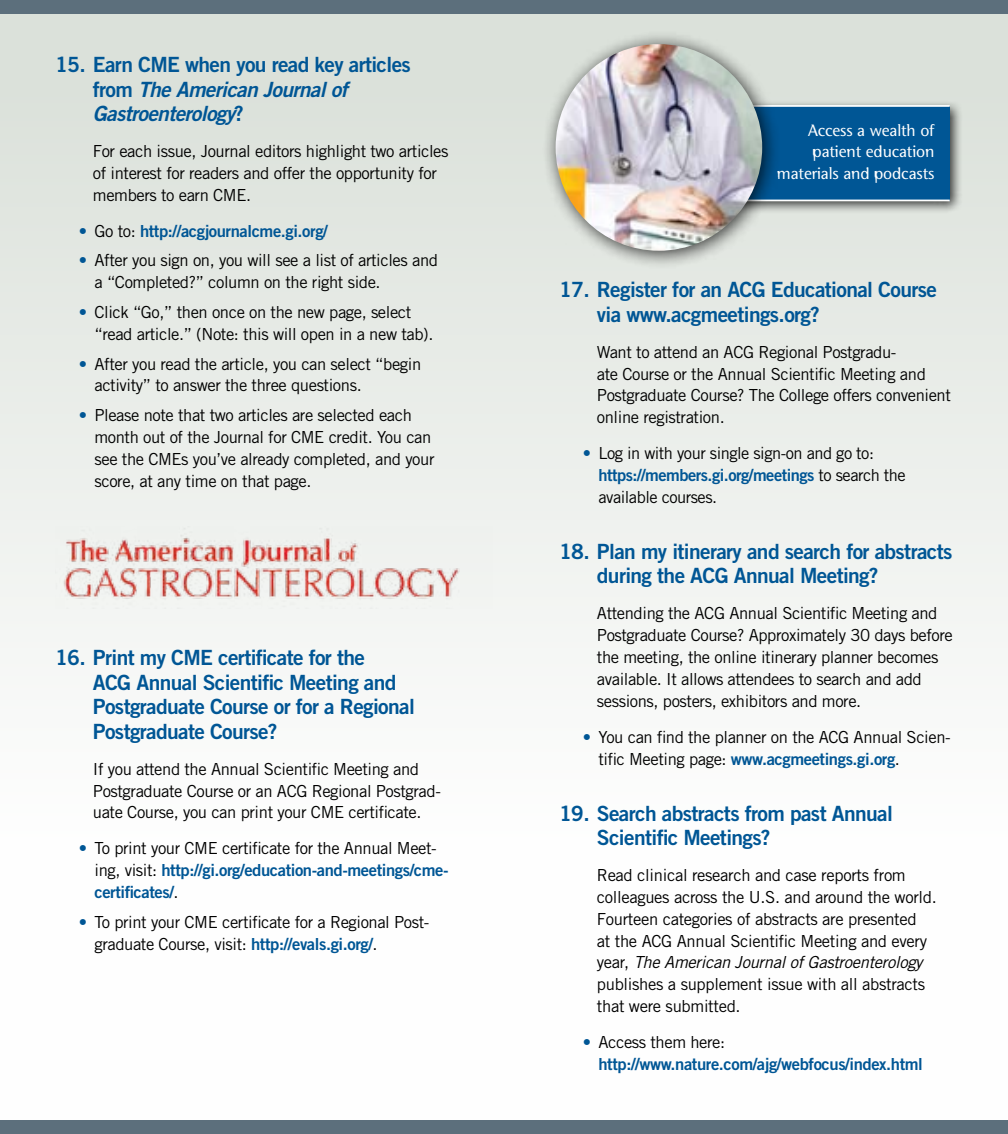
<style>
.page{position:relative;width:1008px;height:1134px;background:#fff}
.page>*{position:absolute;margin:0;border:0;box-sizing:border-box;transform-origin:0 0}
.t1{font:21px/24.5px "Trade Gothic Bold Two";letter-spacing:-.03em;color:#005695}
.t2{font:16.62px/21.9px "Trade Gothic";letter-spacing:-.025em;color:#000}
.t3{font:16.62px/21.9px "Trade Gothic Bold Two";letter-spacing:-.025em;color:#005695}
.t4{font:16.62px/21.9px "Tainted";letter-spacing:-.01em;color:#fff;text-align:right}
.s1{font-style:italic}
.s2{font-family:"Trade Gothic"}
.s3{font-family:"Trade Gothic";color:#000}
.s4{color:#005695}
.s5{font-family:"Trade Gothic Bold Two";color:#005695}
</style>
<div class="page">
<div style="left:0;top:0;width:1008px;height:1120px;background:linear-gradient(to bottom,#dae0d9,#fff)"></div>
<div style="left:0;top:0;width:1008px;height:14px;background:#5c6f7c"></div>
<div style="left:0;top:1120px;width:1008px;height:14px;background:#5c6f7c"></div>
<img style="left:55px;top:526px;width:437px;height:82px">
<div style="left:601px;top:100px;width:363px;height:114px;background:#000;opacity:.75"></div>
<div style="left:607px;top:106px;width:343px;height:95px;background:#005695"></div>
<hr style="left:656px;top:105px;width:294px;height:2px;background:#fff">
<hr style="left:656px;top:200px;width:294px;height:1px;background:#fff">
<div style="left:542px;top:31px;width:240px;height:239px;background:#000;opacity:.75"></div>
<img style="left:556px;top:44px;width:206px;height:207px;border-radius:103px">
<p class="t1" style="left:93px;top:52px;width:320px;text-indent:-38px">15. Earn CME when you read key articles from <span class="s1">The American Journal of<br>Gastroenterology</span>?</p>
<p class="t2" style="left:93px;top:140px;width:357px">For each issue, Journal editors highlight two articles of interest for readers and offer the opportunity for members to earn CME.</p>
<p class="t3" style="left:79px;top:219px;width:251px"><span class="s2">•</span> <span class="s3">Go to:</span> http://acgjournalcme.gi.org/</p>
<p class="t2" style="left:94px;top:249px;width:345px;text-indent:-16px"><span class="s4">•</span> After you sign on, you will see a list of articles and a “Completed?” column on the right side.</p>
<p class="t2" style="left:94px;top:301px;width:340px;text-indent:-16px"><span class="s4">•</span> Click “Go,” then once on the new page, select “read article.” (Note: this will open in a new tab).</p>
<p class="t2" style="left:94px;top:353px;width:328px;text-indent:-16px"><span class="s4">•</span> After you read the article, you can select “begin activity” to answer the three questions.</p>
<p class="t2" style="left:94px;top:404px;width:342px;text-indent:-16px"><span class="s4">•</span> Please note that two articles are selected each month out of the Journal for CME credit. You can see the CMEs you’ve already completed, and your score, at any time on that page.</p>
<p class="t1" style="left:93px;top:645px;width:323px;text-indent:-38px">16. Print my CME certificate for the<br>ACG Annual Scientific Meeting and<br>Postgraduate Course or for a Regional<br>Postgraduate Course?</p>
<p class="t2" style="left:93px;top:758px;width:349px">If you attend the Annual Scientific Meeting and<br>Postgraduate Course or an ACG Regional Postgrad&shy;uate Course, you can print your CME certificate.</p>
<p class="t2" style="left:79px;top:837px;width:360px"><span class="s4">•</span> To print your CME certificate for the Annual Meet-</p>
<p class="t3" style="left:94px;top:859px;width:356px"><span class="s3">ing, visit:</span> http://gi.org/education-and-meetings/cme&shy;certificates/<span class="s3">.</span></p>
<p class="t2" style="left:94px;top:911px;width:336px;text-indent:-16px"><span class="s4">•</span> To print your CME certificate for a Regional Post&shy;graduate Course, visit: <span class="s5">http://evals.gi.org/</span>.</p>
<p class="t4" style="left:777px;top:119px;width:159px">Access a wealth of patient education materials and podcasts</p>
<p class="t1" style="left:597px;top:277px;width:342px;text-indent:-38px">17. Register for an ACG Educational Course via www.acgmeetings.org?</p>
<p class="t2" style="left:597px;top:341px;width:356px">Want to attend an ACG Regional Postgradu-<br>ate Course or the Annual Scientific Meeting and Postgraduate Course? The College offers convenient online registration.</p>
<p class="t2" style="left:583px;top:442px;width:293px"><span class="s4">•</span> Log in with your single sign-on and go to:</p>
<p class="t3" style="left:599px;top:464px;width:309px">https://members.gi.org/meetings <span class="s3">to search the</span></p>
<p class="t2" style="left:599px;top:486px;width:120px">available courses.</p>
<p class="t1" style="left:597px;top:539px;width:357px;text-indent:-38px">18. Plan my itinerary and search for abstracts during the ACG Annual Meeting?</p>
<p class="t2" style="left:597px;top:602px;width:357px">Attending the ACG Annual Scientific Meeting and Postgraduate Course? Approximately 30 days before the meeting, the online itinerary planner becomes available. It allows attendees to search and add sessions, posters, exhibitors and more.</p>
<p class="t2" style="left:583px;top:726px;width:369px"><span class="s4">•</span> You can find the planner on the ACG Annual Scien-</p>
<p class="t3" style="left:598px;top:747px;width:303px"><span class="s3">tific Meeting page:</span> www.acgmeetings.gi.org<span class="s3">.</span></p>
<p class="t1" style="left:597px;top:800px;width:297px;text-indent:-38px">19. Search abstracts from past Annual<br>Scientific Meetings?</p>
<p class="t2" style="left:597px;top:864px;width:341px">Read clinical research and case reports from colleagues across the U.S. and around the world.<br>Fourteen categories of abstracts are presented<br>at the ACG Annual Scientific Meeting and every year, <span class="s1">The American Journal of Gastroenterology </span>publishes a supplement issue with all abstracts that were submitted.</p>
<p class="t2" style="left:583px;top:1031px;width:144px"><span class="s4">•</span> Access them here:</p>
<p class="t3" style="left:598px;top:1053px;width:326px">http://www.nature.com/ajg/webfocus/index.html</p>
</div>
